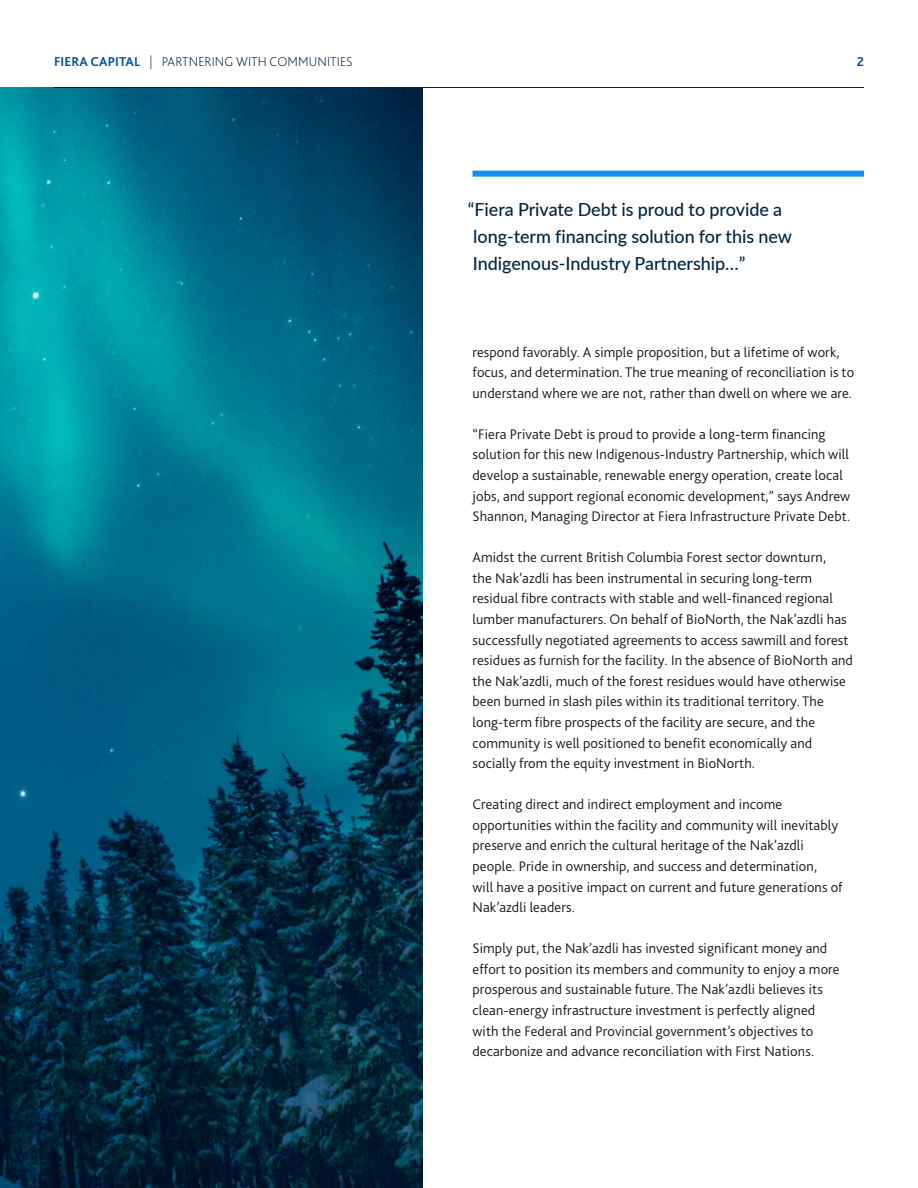
<style>
.page{position:relative;width:918px;height:1188px;background:#fff}
.page>*{position:absolute;margin:0;border:0;box-sizing:border-box;transform-origin:0 0}
.Callout_1{font:500 18px/27px "Lato";color:#042641}
.Body_No_Indent__90__Black__EN___WP23{font:300 14.55px/20.7px "Bliss 2";letter-spacing:.01em;color:#1a1a1a}
.t1{font:200 13.5px "Bliss 2";letter-spacing:.01em;color:#042641}
.t2{font:700 13.5px "Bliss 2";color:#005096}
.s1{font-weight:700;color:#005096}
</style>
<div class="page">
<img style="left:0;top:87px;width:422px;height:1101px">
<hr style="left:54px;top:87px;width:810px;height:1px;background:#042641">
<div style="left:472px;top:171px;width:392px;height:6px;background:#1191f0"></div>
<p class="t1" style="left:54px;top:53px;width:300px"><span class="s1">FIERA CAPITAL</span> | PARTNERING WITH COMMUNITIES</p>
<p class="t2" style="left:857px;top:53px;width:9px">2</p>
<p class="Callout_1" style="left:468px;top:195px;width:326px">“Fiera Private Debt is proud to provide a long-term financing solution for this new<br>Indigenous-Industry Partnership…”</p>
<p class="Body_No_Indent__90__Black__EN___WP23" style="left:472px;top:341px;width:383px">respond favorably. A simple proposition, but a lifetime of work, focus, and determination. The true meaning of reconciliation is to understand where we are not, rather than dwell on where we are.</p>
<p class="Body_No_Indent__90__Black__EN___WP23" style="left:472px;top:423px;width:379px">“Fiera Private Debt is proud to provide a long-term financing solution for this new Indigenous-Industry Partnership, which will develop a sustainable, renewable energy operation, create local jobs, and support regional economic development,” says Andrew Shannon, Managing Director at Fiera Infrastructure Private Debt.</p>
<p class="Body_No_Indent__90__Black__EN___WP23" style="left:472px;top:546px;width:382px">Amidst the current British Columbia Forest sector downturn,<br>the Nak’azdli has been instrumental in securing long-term residual fibre contracts with stable and well-financed regional lumber manufacturers. On behalf of BioNorth, the Nak’azdli has successfully negotiated agreements to access sawmill and forest residues as furnish for the facility. In the absence of BioNorth and the Nak’azdli, much of the forest residues would have otherwise been burned in slash piles within its traditional territory. The long-term fibre prospects of the facility are secure, and the community is well positioned to benefit economically and socially from the equity investment in BioNorth.</p>
<p class="Body_No_Indent__90__Black__EN___WP23" style="left:472px;top:794px;width:372px">Creating direct and indirect employment and income opportunities within the facility and community will inevitably preserve and enrich the cultural heritage of the Nak’azdli people. Pride in ownership, and success and determination,<br>will have a positive impact on current and future generations of Nak’azdli leaders.</p>
<p class="Body_No_Indent__90__Black__EN___WP23" style="left:472px;top:938px;width:369px">Simply put, the Nak’azdli has invested significant money and effort to position its members and community to enjoy a more prosperous and sustainable future. The Nak’azdli believes its clean-energy infrastructure investment is perfectly aligned with the Federal and Provincial government’s objectives to decarbonize and advance reconciliation with First Nations.</p>
</div>
